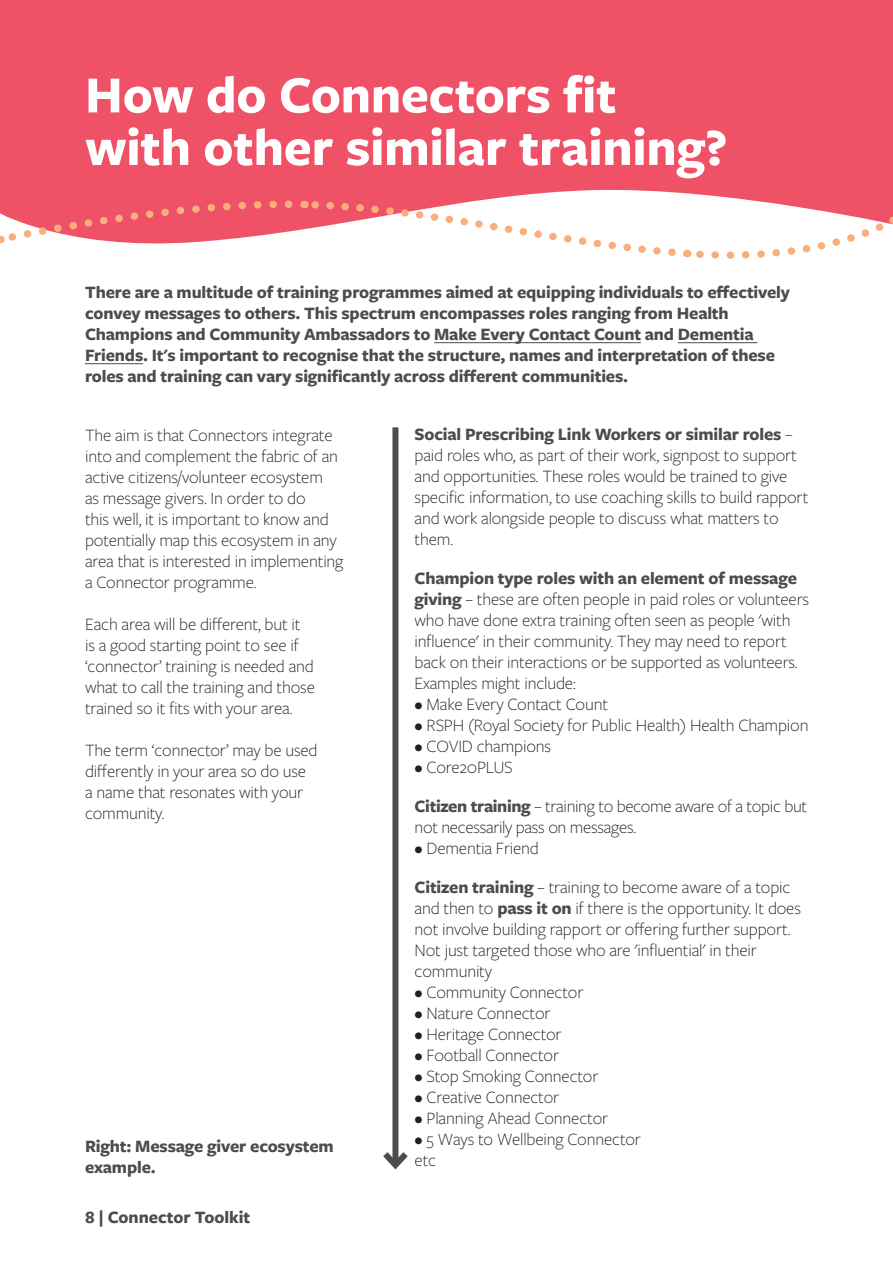
<style>
.page{position:relative;width:893px;height:1263px;background:#fff}
.page>*{position:absolute;margin:0;border:0;box-sizing:border-box;transform-origin:0 0}
.t1{font:700 54px/52.5px "Freight Sans Pro";letter-spacing:-.005em;color:#fff}
.t2{font:300 18px/21px "Freight Sans Pro";letter-spacing:-.01em;color:#231f20}
.t3{font:700 18px/21px "Freight Sans Pro";letter-spacing:-.01em;color:#4b4c4d}
.s1{font-weight:700;color:#4b4c4d}
</style>
<div class="page">
<div style="left:0;top:0;width:893px;height:253px;background:#ef5267"></div>
<hr style="left:434px;top:342px;width:207px;height:1px;background:#4b4c4d">
<hr style="left:678px;top:342px;width:79px;height:1px;background:#4b4c4d">
<hr style="left:85px;top:363px;width:58px;height:1px;background:#4b4c4d">
<svg style="left:686px;top:216px;width:207px;height:43px"></svg>
<svg style="left:304px;top:197px;width:376px;height:59px"></svg>
<svg style="left:0;top:197px;width:296px;height:50px"></svg>
<div style="left:392px;top:427px;width:6px;height:738px;background:#4b4c4d"></div>
<svg style="left:383px;top:1146px;width:25px;height:24px"></svg>
<h1 class="t1" style="left:85px;top:67px;width:644px">How do Connectors fit with other similar training?</h1>
<p class="t3" style="left:85px;top:281px;width:706px">There are a multitude of training programmes aimed at equipping individuals to effectively convey messages to others. This spectrum encompasses roles ranging from Health Champions and Community Ambassadors to Make Every Contact Count and Dementia Friends. It's important to recognise that the structure, names and interpretation of these roles and training can vary significantly across different communities.</p>
<p class="t2" style="left:85px;top:424px;width:260px">The aim is that Connectors integrate into and complement the fabric of an active citizens/volunteer ecosystem<br>as message givers. In order to do<br>this well, it is important to know and potentially map this ecosystem in any area that is interested in implementing a Connector programme.</p>
<p class="t2" style="left:85px;top:613px;width:231px">Each area will be different, but it is a good starting point to see if ‘connector’ training is needed and what to call the training and those trained so it fits with your area.</p>
<p class="t2" style="left:85px;top:739px;width:234px">The term ‘connector’ may be used differently in your area so do use a name that resonates with your community.</p>
<p class="t3" style="left:85px;top:1135px;width:250px">Right: Message giver ecosystem example.</p>
<p class="t3" style="left:85px;top:1206px;width:167px">8 | Connector Toolkit</p>
<p class="t2" style="left:415px;top:422px;width:395px"><span class="s1">Social Prescribing Link Workers or similar roles</span> – paid roles who, as part of their work, signpost to support and opportunities. These roles would be trained to give specific information, to use coaching skills to build rapport and work alongside people to discuss what matters to them.</p>
<p class="t2" style="left:415px;top:567px;width:396px"><span class="s1">Champion type roles with an element of message giving</span> – these are often people in paid roles or volunteers who have done extra training often seen as people 'with influence' in their community. They may need to report back on their interactions or be supported as volunteers.<br>Examples might include:</p>
<p class="t2" style="left:415px;top:693px;width:195px">• Make Every Contact Count</p>
<p class="t2" style="left:415px;top:714px;width:395px">• RSPH (Royal Society for Public Health) Health Champion</p>
<p class="t2" style="left:415px;top:735px;width:138px">• COVID champions</p>
<p class="t2" style="left:415px;top:747px;width:394px;line-height:39px">• Core20PLUS<br><span class="s1">Citizen training</span> – training to become aware of a topic but</p>
<p class="t2" style="left:415px;top:816px;width:223px">not necessarily pass on messages.</p>
<p class="t2" style="left:415px;top:828px;width:377px;line-height:39px">• Dementia Friend<br><span class="s1">Citizen training</span> – training to become aware of a topic</p>
<p class="t2" style="left:415px;top:897px;width:388px">and then to <span class="s1">pass it on</span> if there is the opportunity. It does not involve building rapport or offering further support.<br>Not just targeted those who are 'influential' in their community</p>
<p class="t2" style="left:415px;top:981px;width:170px">• Community Connector</p>
<p class="t2" style="left:415px;top:1002px;width:137px">• Nature Connector</p>
<p class="t2" style="left:415px;top:1023px;width:148px">• Heritage Connector</p>
<p class="t2" style="left:415px;top:1044px;width:146px">• Football Connector</p>
<p class="t2" style="left:415px;top:1065px;width:185px">• Stop Smoking Connector</p>
<p class="t2" style="left:415px;top:1086px;width:146px">• Creative Connector</p>
<p class="t2" style="left:415px;top:1107px;width:195px">• Planning Ahead Connector</p>
<p class="t2" style="left:415px;top:1128px;width:228px">• 5 Ways to Wellbeing Connector etc</p>
</div>
